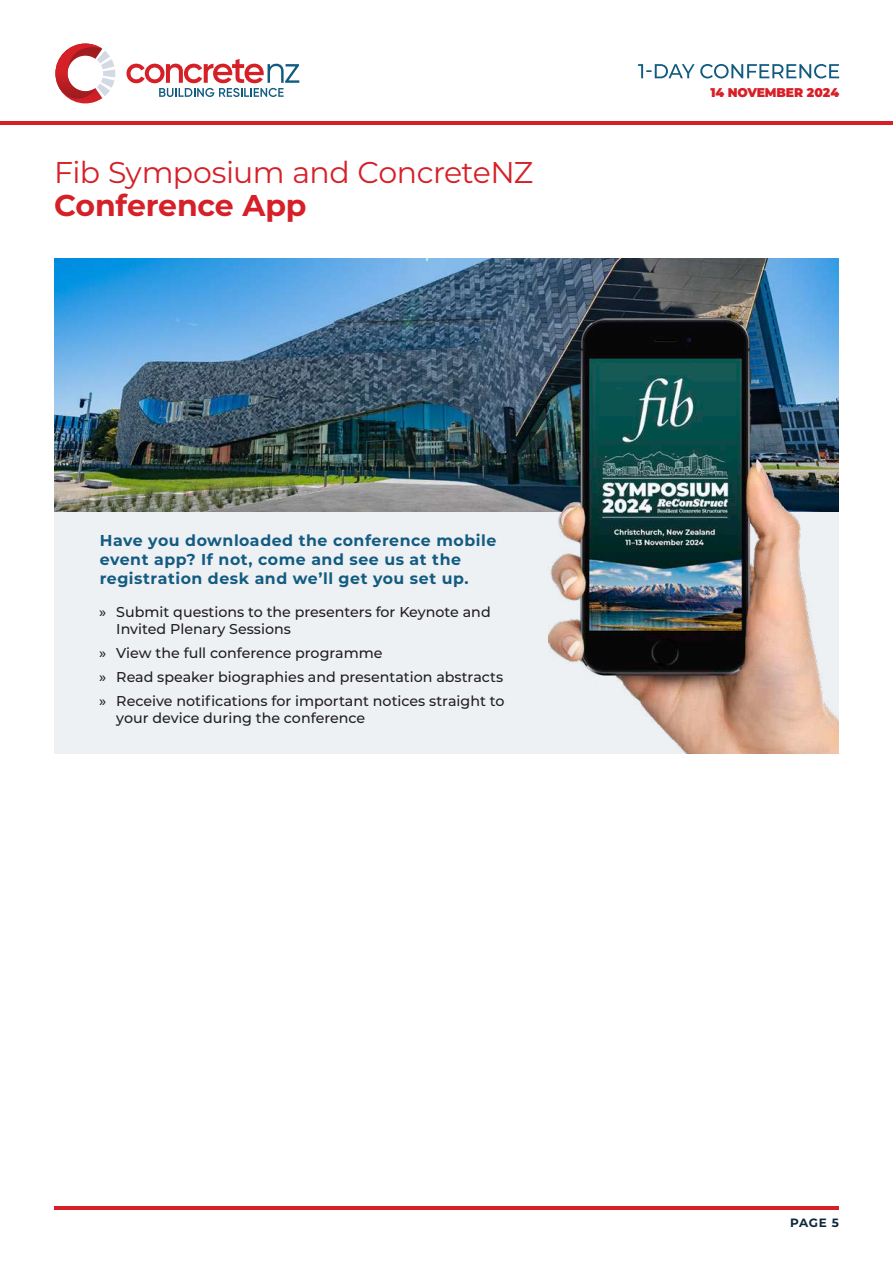
<style>
.page{position:relative;width:893px;height:1263px;background:#fff}
.page>*{position:absolute;margin:0;border:0;box-sizing:border-box;transform-origin:0 0}
.t1{font:30px "Montserrat";letter-spacing:-.02em;color:#d62028}
.t2{font:700 30px "Montserrat";letter-spacing:-.005em;color:#d62028}
.t3{font:700 15.75px/18.9px "Montserrat";letter-spacing:.035em;color:#135b81}
.t4{font:500 14.25px/23.9px "Montserrat";color:#231f20}
.t5{font:900 12.6px "Montserrat";letter-spacing:-.01em;color:#d62027}
.t6{font:700 12px "Montserrat";color:#0d283d}
</style>
<div class="page">
<hr style="left:54px;top:1206px;width:785px;height:4px;background:#d62028">
<hr style="left:0;top:121px;width:893px;height:4px;background:#d62027">
<svg style="left:55px;top:44px;width:60px;height:60px"></svg>
<svg style="left:126px;top:59px;width:173px;height:38px"></svg>
<svg style="left:638px;top:64px;width:201px;height:14px"></svg>
<div style="left:54px;top:431px;width:784px;height:322px;background:#eef1f4"></div>
<img style="left:54px;top:258px;width:784px;height:253px">
<img style="left:548px;top:318px;width:291px;height:435px">
<h1 class="t1" style="left:54px;top:152px;width:481px">Fib Symposium and ConcreteNZ</h1>
<h1 class="t2" style="left:54px;top:184px;width:254px">Conference App</h1>
<p class="t3" style="left:100px;top:530px;width:398px">Have you downloaded the conference mobile event app? If not, come and see us at the registration desk and we’ll get you set up.</p>
<p class="t4" style="left:116px;top:603px;width:376px;line-height:17.1px;text-indent:-17px">» Submit questions to the presenters for Keynote and<br>Invited Plenary Sessions</p>
<p class="t4" style="left:99px;top:640px;width:407px">» View the full conference programme<br>» Read speaker biographies and presentation abstracts » Receive notifications for important notices straight to</p>
<p class="t4" style="left:116px;top:705px;width:250px">your device during the conference</p>
<p class="t5" style="left:710px;top:83px;width:130px">14 NOVEMBER 2024</p>
<p class="t6" style="left:790px;top:1214px;width:50px">PAGE 5</p>
</div>
